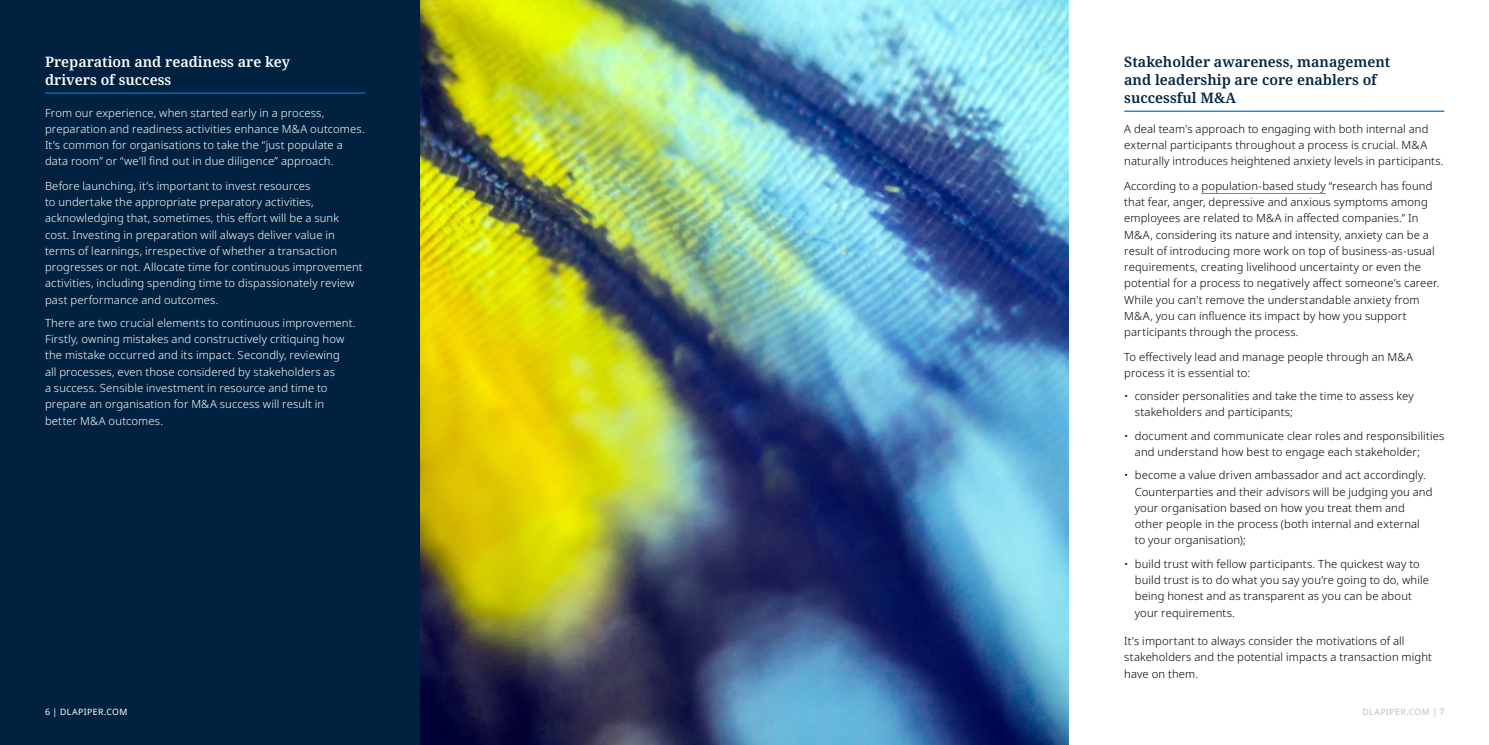
<style>
.page{position:relative;width:1489px;height:745px;background:#fff}
.page>*{position:absolute;margin:0;border:0;box-sizing:border-box;transform-origin:0 0}
.t1{font:600 14.38px/18.1px "Noto Serif";color:#002240}
.t2{font:600 14.38px/18.1px "Noto Serif";color:#fff}
.t3{font:300 11.25px/16.2px "Noto Sans";letter-spacing:.01em;color:#000}
.t4{font:300 11.25px/16.2px "Noto Sans";letter-spacing:.01em;color:#fff}
.t5{font:8.75px "Noto Sans";letter-spacing:.04em;color:#fff}
.t6{font:8.75px "Noto Sans";letter-spacing:.04em;color:#bebebe}
</style>
<div class="page">
<div style="left:0;top:0;width:421px;height:744px;background:#002240"></div>
<img style="left:421px;top:0;width:647px;height:744px">
<hr style="left:45px;top:92px;width:320px;height:2px;background:#0073cf">
<hr style="left:1124px;top:110px;width:320px;height:2px;background:#0073cf">
<hr style="left:1201px;top:193px;width:124px;height:1px;background:#4096db">
<p class="t2" style="left:45px;top:53px;width:246px">Preparation and readiness are key drivers of success</p>
<p class="t4" style="left:45px;top:104px;width:321px">From our experience, when started early in a process, preparation and readiness activities enhance M&amp;A outcomes.<br>It’s common for organisations to take the “just populate a data room” or “we’ll find out in due diligence” approach.</p>
<p class="t4" style="left:45px;top:178px;width:319px">Before launching, it’s important to invest resources<br>to undertake the appropriate preparatory activities, acknowledging that, sometimes, this effort will be a sunk cost. Investing in preparation will always deliver value in terms of learnings, irrespective of whether a transaction progresses or not. Allocate time for continuous improvement activities, including spending time to dispassionately review past performance and outcomes.</p>
<p class="t4" style="left:45px;top:315px;width:312px">There are two crucial elements to continuous improvement.<br>Firstly, owning mistakes and constructively critiquing how the mistake occurred and its impact. Secondly, reviewing<br>all processes, even those considered by stakeholders as<br>a success. Sensible investment in resource and time to prepare an organisation for M&amp;A success will result in better M&amp;A outcomes.</p>
<p class="t1" style="left:1124px;top:53px;width:268px">Stakeholder awareness, management and leadership are core enablers of successful M&amp;A</p>
<p class="t3" style="left:1124px;top:121px;width:321px">A deal team’s approach to engaging with both internal and external participants throughout a process is crucial. M&amp;A naturally introduces heightened anxiety levels in participants.</p>
<p class="t3" style="left:1124px;top:178px;width:317px">According to a population-based study “research has found that fear, anger, depressive and anxious symptoms among employees are related to M&amp;A in affected companies.” In M&amp;A, considering its nature and intensity, anxiety can be a result of introducing more work on top of business-as-usual requirements, creating livelihood uncertainty or even the potential for a process to negatively affect someone’s career.<br>While you can’t remove the understandable anxiety from M&amp;A, you can influence its impact by how you support participants through the process.</p>
<p class="t3" style="left:1124px;top:348px;width:290px">To effectively lead and manage people through an M&amp;A process it is essential to:</p>
<p class="t3" style="left:1134px;top:388px;width:280px;text-indent:-11px">• consider personalities and take the time to assess key stakeholders and participants;</p>
<p class="t3" style="left:1134px;top:427px;width:311px;text-indent:-11px">• document and communicate clear roles and responsibilities and understand how best to engage each stakeholder;</p>
<p class="t3" style="left:1134px;top:467px;width:299px;text-indent:-11px">• become a value driven ambassador and act accordingly.<br>Counterparties and their advisors will be judging you and your organisation based on how you treat them and other people in the process (both internal and external to your organisation);</p>
<p class="t3" style="left:1134px;top:555px;width:296px;text-indent:-11px">• build trust with fellow participants. The quickest way to build trust is to do what you say you’re going to do, while being honest and as transparent as you can be about your requirements.</p>
<p class="t3" style="left:1124px;top:632px;width:309px">It’s important to always consider the motivations of all stakeholders and the potential impacts a transaction might have on them.</p>
<p class="t5" style="left:45px;top:705px;width:84px">6 | DLAPIPER.COM</p>
<p class="t6" style="left:1362px;top:705px;width:83px">DLAPIPER.COM | 7</p>
</div>
